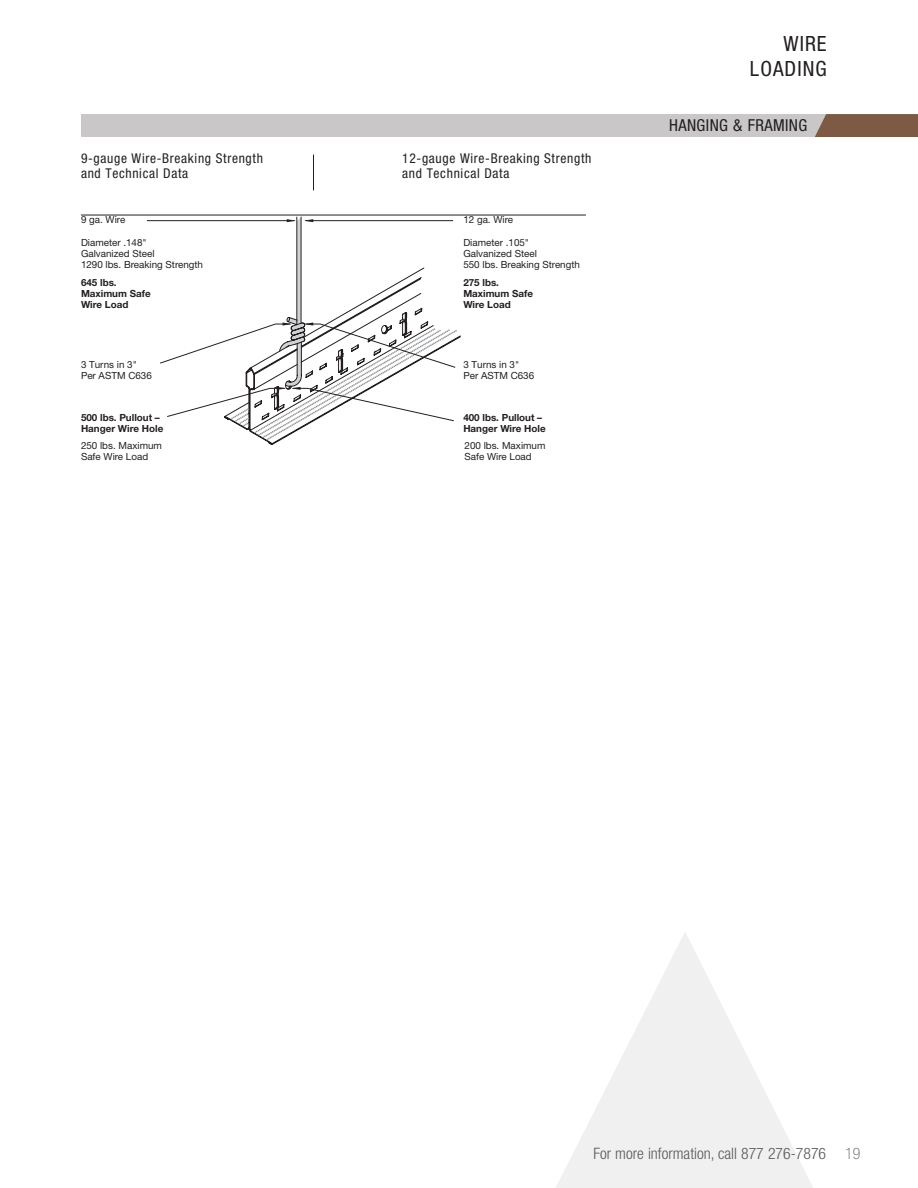
<style>
.page{position:relative;width:918px;height:1188px;background:#fff}
.page>*{position:absolute;margin:0;border:0;box-sizing:border-box;transform-origin:0 0}
.t1{font:condensed 21px/25.2px "Helvetica Neue LT Std";letter-spacing:.05em;color:#231f20;text-align:right}
.t2{font:condensed 16.5px "Helvetica Neue LT Std";letter-spacing:.025em;color:#231f20}
.t3{font:300 condensed 15.75px "Helvetica Neue LT Std";color:#57585a}
.t4{font:100 condensed 15.75px "Helvetica Neue LT Std";color:#57585a}
.Heads_III_09{font:condensed 13.5px/15px "Helvetica Neue LT Std";letter-spacing:.05em;color:#231f20}
.t5{font:9.9px/11.2px "Helvetica Neue LT Std";color:#231f20}
.t6{font:700 9.9px/11.2px "Helvetica Neue LT Std";color:#231f20}
</style>
<div class="page">
<svg style="left:556px;top:933px;width:257px;height:255px;fill:#eff0ef"></svg>
<div style="left:81px;top:114px;width:837px;height:23px;background:#c9c7c7"></div>
<svg style="left:815px;top:114px;width:103px;height:23px;background:#80604a"></svg>
<hr style="left:81px;top:215px;width:505px;height:1px;background:#231f20">
<hr style="left:313px;top:155px;width:1px;height:35px;background:#231f20">
<hr style="left:147px;top:220px;width:148px;height:1px;background:#231f20">
<svg style="left:159px;top:216px;width:302px;height:229px"></svg>
<p class="t1" style="left:750px;top:31px;width:78px">WIRE<br>LOADING</p>
<p class="Heads_III_09" style="left:81px;top:151px;width:183px">9-gauge Wire-Breaking Strength and Technical Data</p>
<p class="Heads_III_09" style="left:402px;top:151px;width:191px">12-gauge Wire-Breaking Strength and Technical Data</p>
<p class="t5" style="left:81px;top:214px;width:46px">9 ga. Wire</p>
<p class="t5" style="left:81px;top:237px;width:124px">Diameter .148"<br>Galvanized Steel<br>1290 lbs. Breaking Strength</p>
<p class="t6" style="left:81px;top:276px;width:71px">645 lbs.<br>Maximum Safe<br>Wire Load</p>
<p class="t5" style="left:463px;top:214px;width:51px">12 ga. Wire</p>
<p class="t5" style="left:463px;top:237px;width:118px">Diameter .105"<br>Galvanized Steel<br>550 lbs. Breaking Strength</p>
<p class="t6" style="left:463px;top:276px;width:71px">275 lbs.<br>Maximum Safe<br>Wire Load</p>
<p class="t5" style="left:81px;top:358px;width:72px">3 Turns in 3"<br>Per ASTM C636</p>
<p class="t6" style="left:81px;top:411px;width:84px">500 lbs. Pullout –<br>Hanger Wire Hole</p>
<p class="t5" style="left:463px;top:358px;width:72px">3 Turns in 3"<br>Per ASTM C636</p>
<p class="t6" style="left:463px;top:411px;width:84px">400 lbs. Pullout –<br>Hanger Wire Hole</p>
<p class="t5" style="left:81px;top:440px;width:82px">250 lbs. Maximum<br>Safe Wire Load</p>
<p class="t5" style="left:465px;top:440px;width:82px">200 lbs. Maximum<br>Safe Wire Load</p>
<p class="t2" style="left:669px;top:116px;width:140px">HANGING &amp; FRAMING</p>
<p class="t3" style="left:593px;top:1145px;width:234px">For more information, call 877 276-7876</p>
<p class="t4" style="left:845px;top:1145px;width:17px">19</p>
</div>
